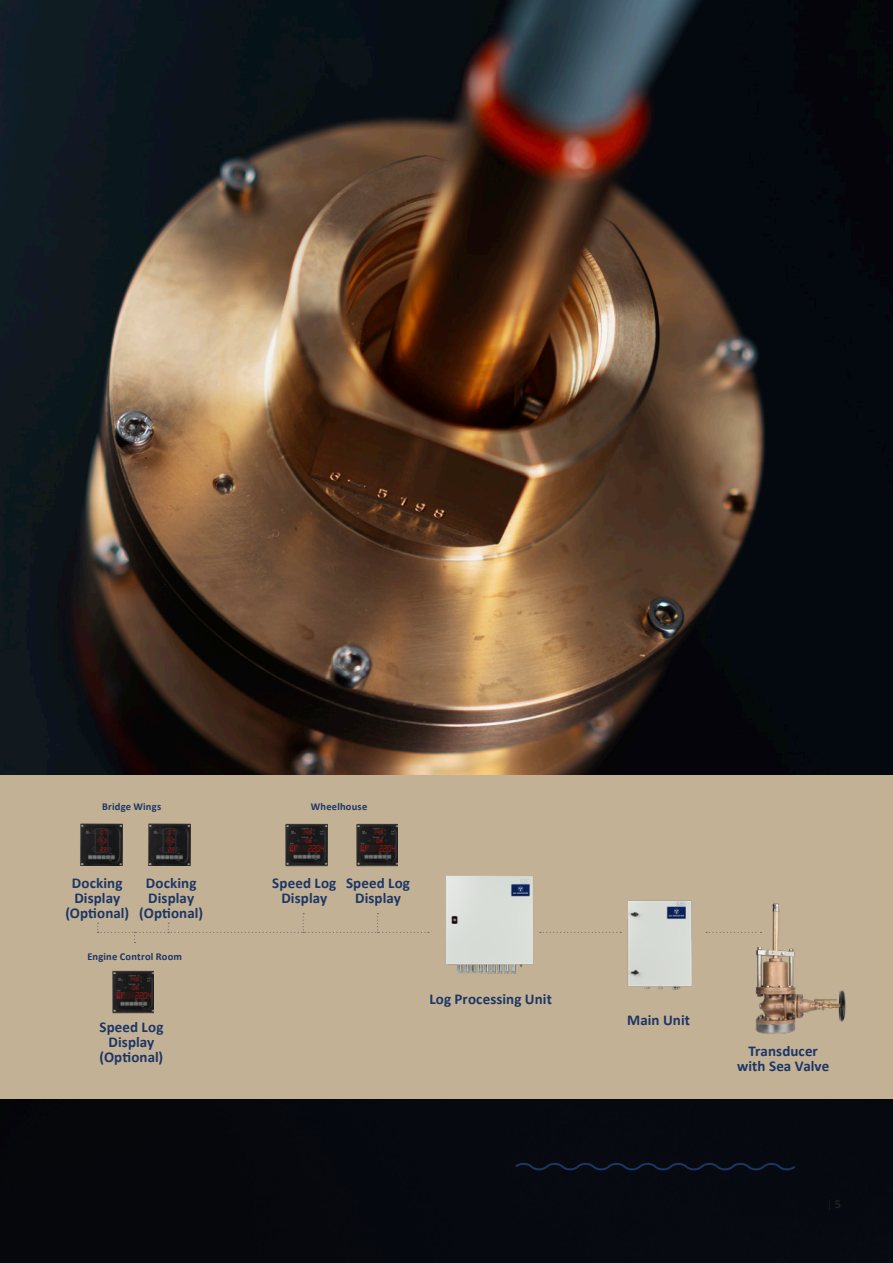
<style>
.page{position:relative;width:893px;height:1263px;background:#fff}
.page>*{position:absolute;margin:0;border:0;box-sizing:border-box;transform-origin:0 0}
.Styckeformat_1{font:700 15px/15px "Calibri";letter-spacing:.005em;color:#1c3664;text-align:center}
.t1{font:300 12.45px "Calibri";color:#231f20}
.Styckeformat_1-2{font:700 10.5px "Calibri";letter-spacing:.02em;color:#1c3664}
.s1{font-weight:700}
</style>
<div class="page">
<div style="left:0;top:1099px;width:893px;height:164px;background:#060a10"></div>
<svg style="left:515px;top:1162px;width:280px;height:9px;background:#0b1424"></svg>
<img style="left:0;top:0;width:893px;height:775px">
<div style="left:0;top:775px;width:893px;height:324px;background:#c3b195"></div>
<img style="left:627px;top:900px;width:65px;height:90px">
<img style="left:446px;top:875px;width:87px;height:99px">
<svg style="left:540px;top:932px;width:81px;height:1px"></svg>
<svg style="left:706px;top:932px;width:29px;height:1px"></svg>
<svg style="left:97px;top:913px;width:332px;height:30px"></svg>
<img style="left:80px;top:824px;width:43px;height:42px">
<img style="left:148px;top:824px;width:43px;height:42px">
<img style="left:285px;top:824px;width:42px;height:43px">
<img style="left:356px;top:824px;width:41px;height:43px">
<img style="left:112px;top:971px;width:42px;height:43px">
<img style="left:737px;top:903px;width:109px;height:131px">
<p class="Styckeformat_1-2" style="left:102px;top:800px;width:61px">Bridge Wings</p>
<p class="Styckeformat_1-2" style="left:311px;top:800px;width:58px">Wheelhouse</p>
<p class="Styckeformat_1" style="left:65px;top:875px;width:65px">Docking<br>Display (Optional)</p>
<p class="Styckeformat_1" style="left:272px;top:875px;width:66px">Speed Log<br>Display</p>
<p class="Styckeformat_1" style="left:139px;top:875px;width:65px">Docking<br>Display (Optional)</p>
<p class="Styckeformat_1" style="left:346px;top:875px;width:66px">Speed Log<br>Display</p>
<p class="Styckeformat_1-2" style="left:87px;top:950px;width:96px">Engine Control Room</p>
<p class="Styckeformat_1" style="left:99px;top:1019px;width:66px">Speed Log<br>Display (Optional)</p>
<p class="Styckeformat_1" style="left:429px;top:991px;width:124px">Log Processing Unit</p>
<p class="Styckeformat_1" style="left:627px;top:1012px;width:64px">Main Unit</p>
<p class="Styckeformat_1" style="left:737px;top:1043px;width:93px">Transducer with Sea Valve</p>
<p class="t1" style="left:827px;top:1196px;width:16px">| <span class="s1">5</span></p>
</div>
